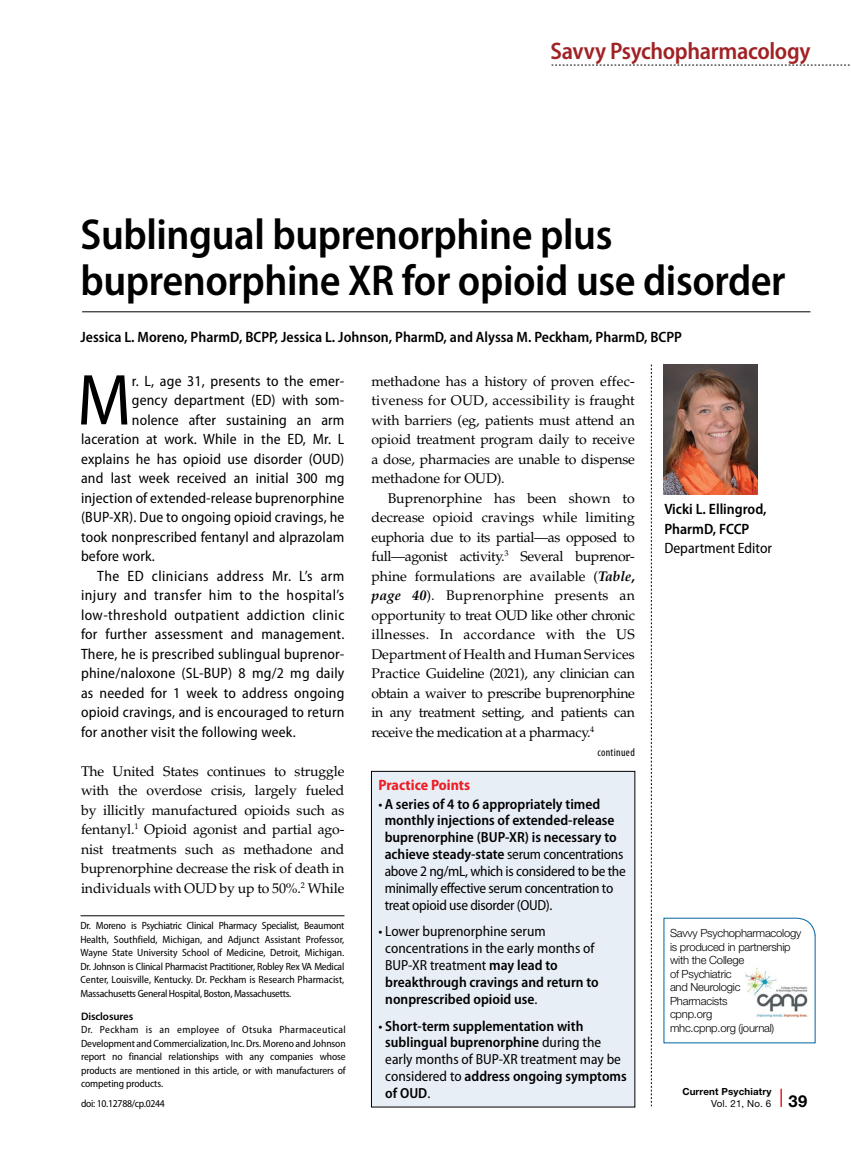
<style>
.page{position:relative;width:851px;height:1161px;background:#fff}
.page>*{position:absolute;margin:0;border:0;box-sizing:border-box;transform-origin:0 0}
.body_case_dropcap{font:semi-condensed 72.9px "Myriad Pro";color:#000}
.t1{font:600 semi-condensed 43.5px/46.5px "Myriad Pro";letter-spacing:-.01em;color:#000}
.t2{font:600 semi-condensed 24px "Myriad Pro";letter-spacing:-.015em;color:#a02225}
.t3{font:700 16.5px "Helvetica Neue LT Std";color:#000}
.body_case_indent{font:semi-condensed 15px/19.5px "Myriad Pro";letter-spacing:.015em;color:#000;text-align:justify}
.body_case_dropcap-2{font:semi-condensed 15px "Myriad Pro";letter-spacing:.01em;color:#000}
.bbody_byline{font:600 semi-condensed 15px/19.5px "Myriad Pro";color:#000}
.bbody_prac_pts{font:700 semi-condensed 15px "Myriad Pro";color:#ed1d24}
.body_prac_pts{font:semi-condensed 14.7px/16.8px "Myriad Pro";letter-spacing:-.02em;color:#000}
.body_prac_pts-2{font:600 semi-condensed 14.7px/17px "Myriad Pro";color:#000}
.body_prac_pts-3{font:semi-condensed 14.7px/17px "Myriad Pro";color:#000}
.body_indent{font:14.1px/19.5px "Palatino LT Std";letter-spacing:-.03em;color:#000;text-align:justify}
.body{font:14.1px/19.5px "Palatino LT Std";letter-spacing:-.01em;color:#000;text-align:justify}
.t4{font:300 11.25px/13.5px "Helvetica Neue LT Std";letter-spacing:-.02em;color:#000}
.t5{font:condensed 11.25px "Myriad Pro";letter-spacing:.03em;color:#000}
.bbody_disclosure{font:600 10.8px "Myriad Pro";letter-spacing:-.01em;color:#000}
.body_af{font:semi-condensed 10.5px/13.5px "Myriad Pro";letter-spacing:-.025em;color:#000;text-align:justify}
.disclosure{font:semi-condensed 10.5px/13.5px "Myriad Pro";letter-spacing:-.01em;color:#000;text-align:justify}
.t6{font:700 9.75px "Helvetica Neue LT Std";letter-spacing:.015em;color:#000}
.t7{font:9.75px "Helvetica Neue LT Std";letter-spacing:.015em;color:#000}
.s1{font-weight:700;font-style:italic}
.s2{font-weight:700}
.s3{font-style:italic}
.s4{font-weight:600}
.s5{font-weight:400}
</style>
<div class="page">
<svg style="left:780px;top:1089px;width:1px;height:18px"></svg>
<svg style="left:651px;top:364px;width:1px;height:742px"></svg>
<hr style="left:82px;top:312px;width:728px;height:1px;background:#000">
<svg style="left:551px;top:65px;width:299px;height:1px"></svg>
<svg style="left:663px;top:918px;width:152px;height:125px"></svg>
<img style="left:745px;top:965px;width:65px;height:53px">
<hr style="left:81px;top:916px;width:263px;height:1px;background:#000">
<div style="left:371px;top:771px;width:263px;height:336px;background:#e8eef6"></div>
<div style="left:371px;top:771px;width:264px;height:336px;border:1px solid #000"></div>
<img style="left:663px;top:364px;width:94px;height:131px">
<h3 class="t2" style="left:550px;top:35px;width:261px">Savvy Psychopharmacology</h3>
<p class="t1" style="left:81px;top:210px;width:706px">Sublingual buprenorphine plus buprenorphine XR for opioid use disorder</p>
<p class="bbody_byline" style="left:81px;top:327px;width:603px">Jessica L. Moreno, PharmD, BCPP, Jessica L. Johnson, PharmD, and Alyssa M. Peckham, PharmD, BCPP</p>
<p class="body_case_dropcap" style="left:77px;top:355px;width:56px">M</p>
<p class="body_case_dropcap-2" style="left:132px;top:371px;width:214px">r. L, age 31, presents to the emer-</p>
<p class="body_case_dropcap-2" style="left:132px;top:391px;width:214px">gency department (ED) with som-</p>
<p class="body_case_dropcap-2" style="left:132px;top:410px;width:214px">nolence after sustaining an arm</p>
<p class="body_case_dropcap-2" style="left:81px;top:430px;width:265px">laceration at work. While in the ED, Mr. L</p>
<p class="body_case_dropcap-2" style="left:81px;top:449px;width:265px">explains he has opioid use disorder (OUD)</p>
<p class="body_case_dropcap-2" style="left:81px;top:469px;width:265px">and last week received an initial 300 mg</p>
<p class="body_case_dropcap-2" style="left:81px;top:488px;width:265px">injection of extended-release buprenorphine</p>
<p class="body_case_dropcap-2" style="left:81px;top:508px;width:265px">(BUP-XR). Due to ongoing opioid cravings, he</p>
<p class="body_case_dropcap-2" style="left:81px;top:527px;width:265px">took nonprescribed fentanyl and alprazolam</p>
<p class="body_case_dropcap-2" style="left:81px;top:547px;width:75px">before work.</p>
<p class="body_case_indent" style="left:81px;top:566px;width:265px;text-indent:16px">The ED clinicians address Mr. L’s arm injury and transfer him to the hospital’s low-threshold outpatient addiction clinic for further assessment and management.<br>There, he is prescribed sublingual buprenor&shy;phine/naloxone (SL-BUP) 8 mg/2 mg daily as needed for 1 week to address ongoing opioid cravings, and is encouraged to return for another visit the following week.</p>
<p class="body" style="left:81px;top:761px;width:265px">The United States continues to struggle with the overdose crisis, largely fueled by illicitly manufactured opioids such as fentanyl.<sup>1</sup> Opioid agonist and partial ago&shy;nist treatments such as methadone and buprenorphine decrease the risk of death in individuals with OUD by up to 50%.<sup>2</sup> While</p>
<p class="body_af" style="left:81px;top:919px;width:265px">Dr. Moreno is Psychiatric Clinical Pharmacy Specialist, Beaumont Health, Southfield, Michigan, and Adjunct Assistant Professor, Wayne State University School of Medicine, Detroit, Michigan.<br>Dr. Johnson is Clinical Pharmacist Practitioner, Robley Rex VA Medical Center, Louisville, Kentucky. Dr. Peckham is Research Pharmacist, Massachusetts General Hospital, Boston, Massachusetts.</p>
<p class="bbody_disclosure" style="left:81px;top:1009px;width:54px">Disclosures</p>
<p class="disclosure" style="left:81px;top:1023px;width:266px">Dr. Peckham is an employee of Otsuka Pharmaceutical Development and Commercialization, Inc. Drs. Moreno and Johnson report no financial relationships with any companies whose products are mentioned in this article, or with manufacturers of competing products.</p>
<p class="disclosure" style="left:81px;top:1097px;width:85px">doi: 10.12788/cp.0244</p>
<p class="body" style="left:371px;top:371px;width:265px">methadone has a history of proven effec&shy;tiveness for OUD, accessibility is fraught with barriers (eg, patients must attend an opioid treatment program daily to receive a dose, pharmacies are unable to dispense methadone for OUD).</p>
<p class="body_indent" style="left:371px;top:488px;width:265px;text-indent:16px">Buprenorphine has been shown to decrease opioid cravings while limiting euphoria due to its partial—as opposed to full—agonist activity.<sup>3</sup> Several buprenor&shy;phine formulations are available (<span class="s1">Table</span><span class="s2">, </span><span class="s1">page 40</span>)<span class="s3">.</span> Buprenorphine presents an opportunity to treat OUD like other chronic illnesses. In accordance with the US Department of Health and Human Services Practice Guideline (2021), any clinician can obtain a waiver to prescribe buprenorphine in any treatment setting, and patients can receive the medication at a pharmacy.<sup>4</sup></p>
<p class="t5" style="left:597px;top:745px;width:39px">continued</p>
<p class="bbody_prac_pts" style="left:378px;top:775px;width:93px">Practice Points</p>
<p class="body_prac_pts" style="left:384px;top:795px;width:243px;text-indent:-6px">• <span class="s4">A series of 4 to 6 appropriately timed monthly injections of extended-release buprenorphine (BUP-XR) is necessary to achieve steady-state</span> serum concentrations above 2 ng/mL, which is considered to be the minimally effective serum concentration to treat opioid use disorder (OUD).</p>
<p class="body_prac_pts-3" style="left:385px;top:923px;width:215px;text-indent:-7px">• Lower buprenorphine serum concentrations in the early months of<br>BUP-XR treatment <span class="s4">may lead to breakthrough cravings and return to nonprescribed opioid use</span>.</p>
<p class="body_prac_pts-2" style="left:385px;top:1017px;width:243px;text-indent:-7px"><span class="s5">•</span> Short-term supplementation with sublingual buprenorphine <span class="s5">during the early months of BUP-XR treatment may be considered to</span> address ongoing symptoms of OUD<span class="s5">.</span></p>
<p class="bbody_byline" style="left:664px;top:499px;width:109px">Vicki L. Ellingrod,<br>PharmD, FCCP<br><span class="s5">Department Editor</span></p>
<p class="t4" style="left:670px;top:926px;width:133px">Savvy Psychopharmacology is produced in partnership with the College<br>of Psychiatric<br>and Neurologic<br>Pharmacists<br>cpnp.org<br>mhc.cpnp.org (journal)</p>
<p class="t6" style="left:682px;top:1085px;width:90px">Current Psychiatry</p>
<p class="t7" style="left:711px;top:1098px;width:62px">Vol. 21, No. 6</p>
<p class="t3" style="left:788px;top:1091px;width:20px">39</p>
</div>
